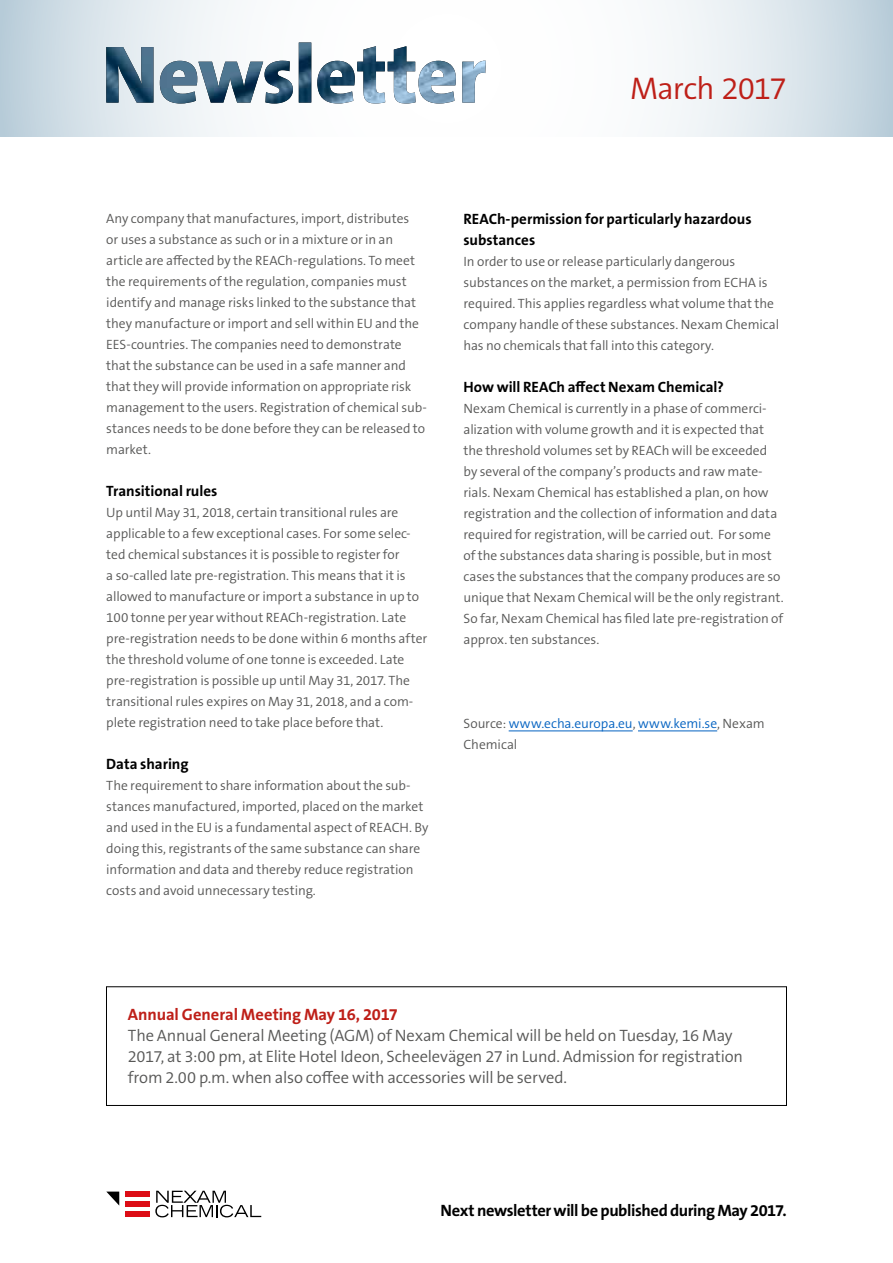
<style>
.page{position:relative;width:893px;height:1263px;background:#fff}
.page>*{position:absolute;margin:0;border:0;box-sizing:border-box;transform-origin:0 0}
.t1{font:300 31.5px "The Sans B W4";letter-spacing:-.03em;color:#be1f18}
.t2{font:300 16.5px/21px "The Sans B W4";letter-spacing:-.01em;color:#575756}
.t3{font:700 16.5px "The Sans B W7";letter-spacing:-.025em;color:#000}
.t4{font:700 16.5px "The Sans B W7";letter-spacing:-.01em;color:#be1f18}
.t5{font:700 15px/21px "The Sans B W7";color:#000}
.t6{font:300 13.5px/21px "The Sans B W4";color:#575756}
.t7{font:300 13.5px/21px "The Sans B W4";letter-spacing:-.005em;color:#0563c1}
.s1{color:#575756}
</style>
<div class="page">
<div style="left:125px;top:1191px;width:24px;height:5px;background:#dc0d15"></div>
<div style="left:125px;top:1201px;width:24px;height:6px;background:#dc0d15"></div>
<div style="left:125px;top:1211px;width:24px;height:6px;background:#dc0d15"></div>
<svg style="left:106px;top:1191px;width:13px;height:14px"></svg>
<svg style="left:155px;top:1191px;width:106px;height:26px"></svg>
<hr style="left:509px;top:731px;width:124px;height:1px;background:#0563c1">
<hr style="left:638px;top:731px;width:79px;height:1px;background:#0563c1">
<svg style="left:0;top:0;width:893px;height:136px"></svg>
<img style="left:106px;top:43px;width:380px;height:60px">
<div style="left:106px;top:986px;width:681px;height:120px;border:1px solid #000"></div>
<h1 class="t1" style="left:630px;top:68px;width:158px">March 2017</h1>
<p class="t6" style="left:106px;top:208px;width:322px">Any company that manufactures, import, distributes<br>or uses a substance as such or in a mixture or in an article are affected by the REACh-regulations. To meet the requirements of the regulation, companies must identify and manage risks linked to the substance that they manufacture or import and sell within EU and the EES-countries. The companies need to demonstrate that the substance can be used in a safe manner and that they will provide information on appropriate risk management to the users. Registration of chemical sub&shy;stances needs to be done before they can be released to market.</p>
<p class="t5" style="left:106px;top:480px;width:113px">Transitional rules</p>
<p class="t6" style="left:106px;top:502px;width:322px">Up until May 31, 2018, certain transitional rules are applicable to a few exceptional cases. For some selec&shy;ted chemical substances it is possible to register for<br>a so-called late pre-registration. This means that it is allowed to manufacture or import a substance in up to 100 tonne per year without REACh-registration. Late pre-registration needs to be done within 6 months after the threshold volume of one tonne is exceeded. Late pre-registration is possible up until May 31, 2017. The transitional rules expires on May 31, 2018, and a com&shy;plete registration need to take place before that.</p>
<p class="t5" style="left:106px;top:753px;width:84px">Data sharing</p>
<p class="t6" style="left:106px;top:775px;width:324px">The requirement to share information about the sub&shy;stances manufactured, imported, placed on the market and used in the EU is a fundamental aspect of REACH. By doing this, registrants of the same substance can share information and data and thereby reduce registration costs and avoid unnecessary testing.</p>
<p class="t5" style="left:463px;top:208px;width:290px">REACh-permission for particularly hazardous substances</p>
<p class="t6" style="left:463px;top:251px;width:317px">In order to use or release particularly dangerous substances on the market, a permission from ECHA is required. This applies regardless what volume that the company handle of these substances. Nexam Chemical has no chemicals that fall into this category.</p>
<p class="t5" style="left:463px;top:376px;width:262px">How will REACh affect Nexam Chemical?</p>
<p class="t6" style="left:463px;top:398px;width:322px">Nexam Chemical is currently in a phase of commerci&shy;alization with volume growth and it is expected that the threshold volumes set by REACh will be exceeded by several of the company’s products and raw mate&shy;rials. Nexam Chemical has established a plan, on how registration and the collection of information and data required for registration, will be carried out. For some of the substances data sharing is possible, but in most cases the substances that the company produces are so unique that Nexam Chemical will be the only registrant.<br>So far, Nexam Chemical has filed late pre-registration of approx. ten substances.</p>
<p class="t7" style="left:463px;top:713px;width:303px"><span class="s1">Source:</span> www.echa.europa.eu<span class="s1">,</span> www.kemi.se<span class="s1">, Nexam<br>Chemical</span></p>
<p class="t4" style="left:128px;top:1004px;width:272px">Annual General Meeting May 16, 2017</p>
<p class="t2" style="left:128px;top:1025px;width:617px">The Annual General Meeting (AGM) of Nexam Chemical will be held on Tuesday, 16 May<br>2017, at 3:00 pm, at Elite Hotel Ideon, Scheelevägen 27 in Lund. Admission for registration from 2.00 p.m. when also coffee with accessories will be served.</p>
<p class="t3" style="left:440px;top:1200px;width:348px">Next newsletter will be published during May 2017.</p>
</div>
